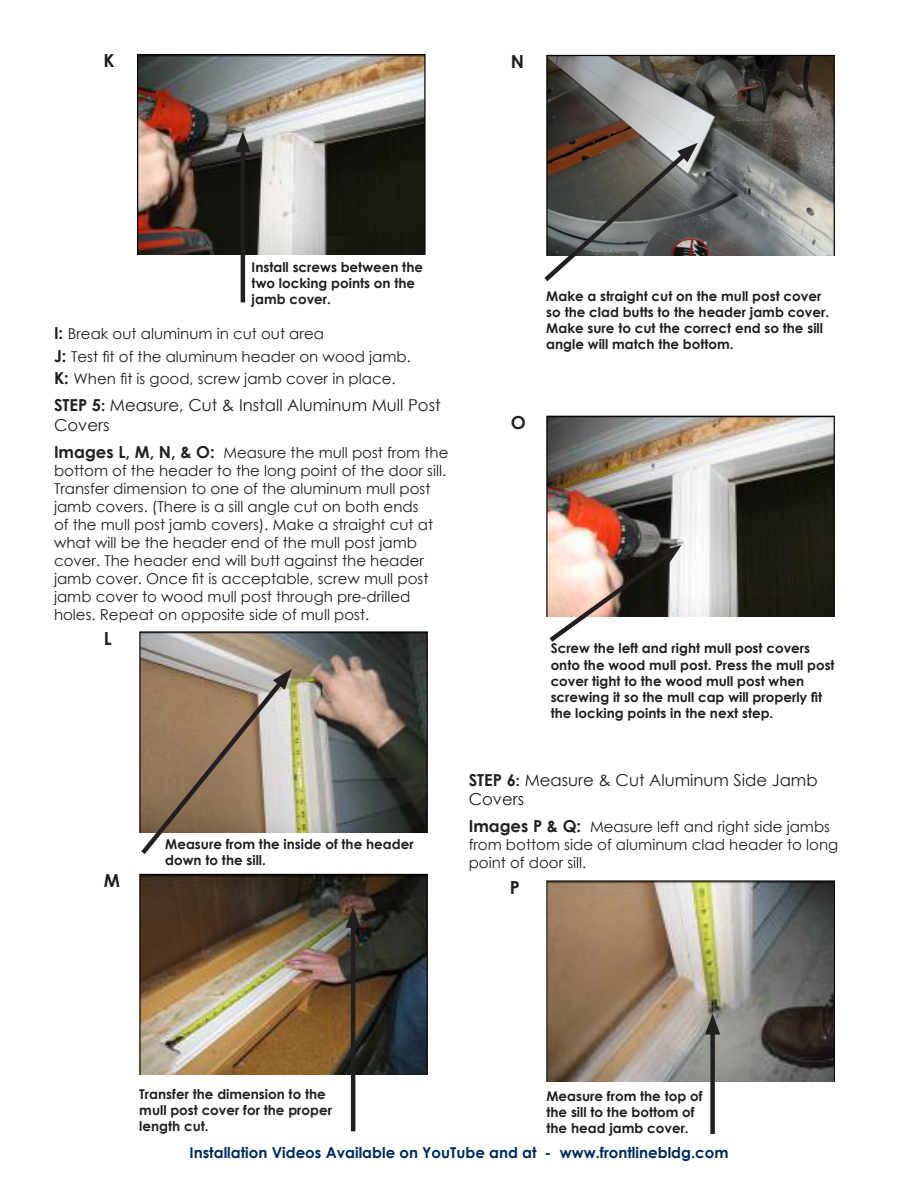
<style>
.page{position:relative;width:918px;height:1188px;background:#fff}
.page>*{position:absolute;margin:0;border:0;box-sizing:border-box;transform-origin:0 0}
.t1{font:700 18px "Century Gothic";color:#231f20}
.Subheads{font:16.5px/19.8px "Century Gothic";color:#231f20}
.Subheads-2{font:15px/18px "Century Gothic";color:#231f20}
.t2{font:700 15px "Century Gothic";color:#002b5c}
.Subheads-3{font:700 13.5px/16.2px "Century Gothic";color:#231f20}
.s1{font-weight:700;font-size:16.5px}
.s2{font-weight:700}
.s3{font-weight:700;font-size:15px}
</style>
<div class="page">
<img style="left:139px;top:631px;width:289px;height:201px">
<img style="left:139px;top:874px;width:289px;height:201px">
<svg style="left:546px;top:55px;width:289px;height:201px"></svg>
<img style="left:546px;top:416px;width:289px;height:201px">
<img style="left:546px;top:881px;width:289px;height:200px">
<hr style="left:351px;top:920px;width:4px;height:211px;background:#231f20">
<svg style="left:346px;top:907px;width:15px;height:21px"></svg>
<div style="left:710px;top:1026px;width:5px;height:108px;background:#231f20"></div>
<svg style="left:705px;top:1014px;width:15px;height:21px"></svg>
<svg style="left:546px;top:545px;width:136px;height:97px"></svg>
<svg style="left:544px;top:143px;width:154px;height:139px"></svg>
<svg style="left:139px;top:669px;width:153px;height:185px"></svg>
<img style="left:137px;top:54px;width:288px;height:201px">
<hr style="left:241px;top:144px;width:4px;height:158px;background:#231f20">
<svg style="left:235px;top:131px;width:15px;height:21px"></svg>
<p class="t1" style="left:104px;top:47px;width:13px">K</p>
<p class="t1" style="left:511px;top:48px;width:15px">N</p>
<p class="Subheads-3" style="left:252px;top:258px;width:173px">Install screws between the two locking points on the jamb cover.</p>
<p class="Subheads-2" style="left:54px;top:324px;width:272px"><span class="s1">I:</span> Break out aluminum in cut out area</p>
<p class="Subheads-2" style="left:54px;top:347px;width:358px"><span class="s1">J:</span> Test fit of the aluminum header on wood jamb.</p>
<p class="Subheads-2" style="left:54px;top:370px;width:343px"><span class="s1">K:</span> When fit is good, screw jamb cover in place.</p>
<p class="Subheads" style="left:54px;top:395px;width:388px"><span class="s2">STEP 5</span><span class="s3">:</span> Measure, Cut &amp; Install Aluminum Mull Post<br>Covers</p>
<p class="Subheads-2" style="left:54px;top:443px;width:396px"><span class="s1">Images L, M, N, &amp; O:</span> Measure the mull post from the bottom of the header to the long point of the door sill.<br>Transfer dimension to one of the aluminum mull post jamb covers. (There is a sill angle cut on both ends<br>of the mull post jamb covers). Make a straight cut at what will be the header end of the mull post jamb cover. The header end will butt against the header jamb cover. Once fit is acceptable, screw mull post jamb cover to wood mull post through pre-drilled holes. Repeat on opposite side of mull post.</p>
<p class="t1" style="left:104px;top:625px;width:9px">L</p>
<p class="t1" style="left:104px;top:867px;width:18px">M</p>
<p class="Subheads-3" style="left:165px;top:835px;width:250px">Measure from the inside of the header down to the sill.</p>
<p class="Subheads-3" style="left:546px;top:287px;width:284px">Make a straight cut on the mull post cover so the clad butts to the header jamb cover.<br>Make sure to cut the correct end so the sill angle will match the bottom.</p>
<p class="t1" style="left:511px;top:409px;width:17px">O</p>
<p class="Subheads-3" style="left:551px;top:640px;width:286px">Screw the left and right mull post covers onto the wood mull post. Press the mull post cover tight to the wood mull post when screwing it so the mull cap will properly fit the locking points in the next step.</p>
<p class="Subheads" style="left:469px;top:769px;width:351px"><span class="s2">STEP 6</span><span class="s3">:</span> Measure &amp; Cut Aluminum Side Jamb<br>Covers</p>
<p class="Subheads-2" style="left:469px;top:817px;width:371px"><span class="s1">Images P &amp; Q:</span> Measure left and right side jambs from bottom side of aluminum clad header to long point of door sill.</p>
<p class="t1" style="left:510px;top:874px;width:12px">P</p>
<p class="Subheads-3" style="left:139px;top:1085px;width:194px">Transfer the dimension to the mull post cover for the proper length cut.</p>
<p class="Subheads-3" style="left:546px;top:1087px;width:158px">Measure from the top of the sill to the bottom of the head jamb cover.</p>
<p class="t2" style="left:189px;top:1141px;width:541px">Installation Videos Available on YouTube and at - www.frontlinebldg.com</p>
</div>
